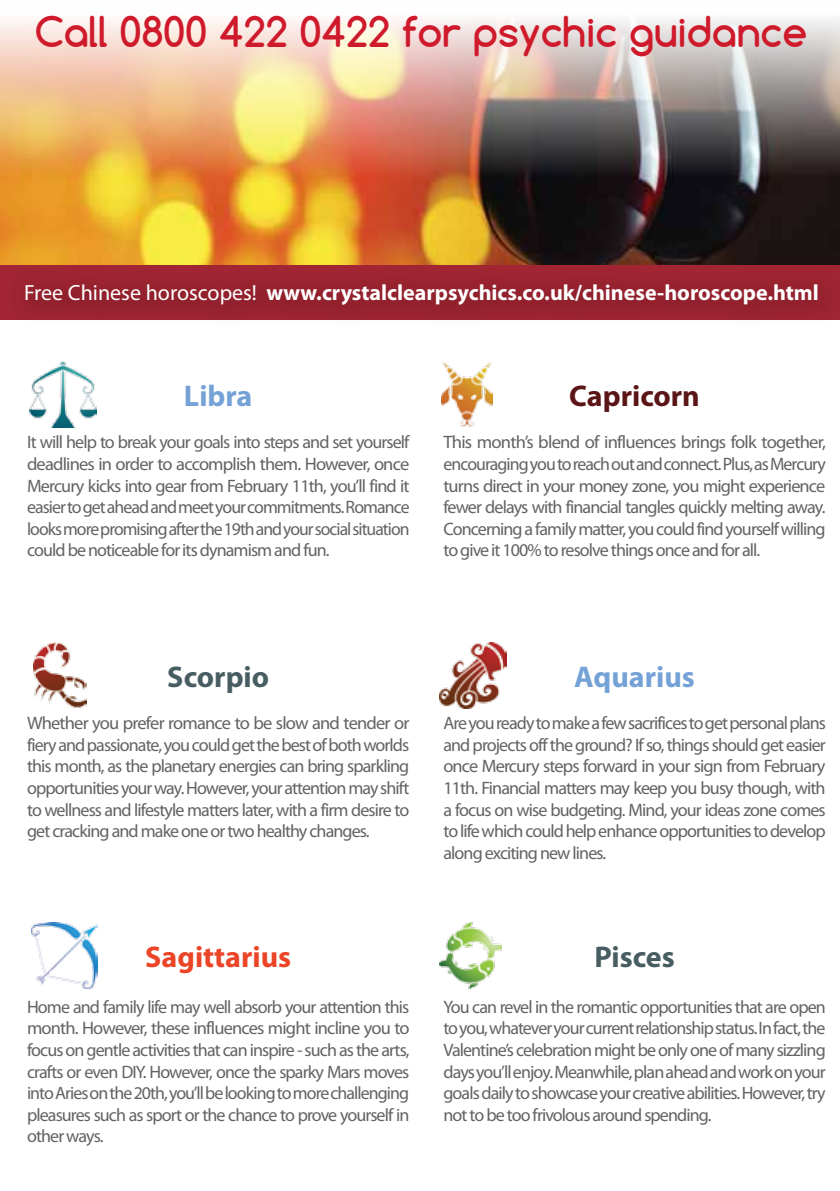
<style>
.page{position:relative;width:840px;height:1191px;background:#fff}
.page>*{position:absolute;margin:0;border:0;box-sizing:border-box;transform-origin:0 0}
.t1{font:700 40px "Comfortaa";color:#cf1a2c}
.t2{font:700 30px "Myriad Pro";color:#75a2d6}
.t3{font:700 30px "Myriad Pro";color:#475d62}
.t4{font:700 30px "Myriad Pro";color:#ec4426}
.t5{font:700 30px "Myriad Pro";color:#5b1517}
.t6{font:700 22px "Myriad Pro";color:#fff}
.t7{font:18px/21.6px "Myriad Pro";letter-spacing:-.05em;color:#636363;text-align:justify}
.s1{font-weight:400}
</style>
<div class="page">
<img style="left:0;top:19px;width:839px;height:246px">
<img style="left:29px;top:361px;width:67px;height:67px">
<img style="left:33px;top:642px;width:53px;height:66px">
<img style="left:31px;top:922px;width:67px;height:66px">
<img style="left:441px;top:361px;width:51px;height:66px">
<img style="left:439px;top:642px;width:67px;height:66px">
<img style="left:439px;top:922px;width:62px;height:66px">
<div style="left:4px;top:263px;width:835px;height:70px;background:#000;opacity:.13"></div>
<h1 class="t1" style="left:35px;top:7px;width:773px">Call 0800 422 0422 for psychic guidance</h1>
<p class="t6" style="left:24px;top:278px;width:796px"><span class="s1">Free Chinese horoscopes!</span> www.crystalclearpsychics.co.uk/chinese-horoscope.html</p>
<h2 class="t2" style="left:184px;top:376px;width:70px">Libra</h2>
<p class="t7" style="left:27px;top:431px;width:384px">It will help to break your goals into steps and set yourself deadlines in order to accomplish them. However, once Mercury kicks into gear from February 11th, you’ll find it easier to get ahead and meet your commitments. Romance looks more promising after the 19th and your social situation could be noticeable for its dynamism and fun.</p>
<h2 class="t5" style="left:569px;top:376px;width:132px">Capricorn</h2>
<p class="t7" style="left:443px;top:431px;width:384px">This month’s blend of influences brings folk together, encouraging you to reach out and connect. Plus, as Mercury turns direct in your money zone, you might experience fewer delays with financial tangles quickly melting away.<br>Concerning a family matter, you could find yourself willing to give it 100% to resolve things once and for all.</p>
<h2 class="t3" style="left:167px;top:657px;width:103px">Scorpio</h2>
<p class="t7" style="left:27px;top:712px;width:383px">Whether you prefer romance to be slow and tender or fiery and passionate, you could get the best of both worlds this month, as the planetary energies can bring sparkling opportunities your way. However, your attention may shift to wellness and lifestyle matters later, with a firm desire to get cracking and make one or two healthy changes.</p>
<h2 class="t4" style="left:145px;top:937px;width:148px">Sagittarius</h2>
<p class="t7" style="left:27px;top:995px;width:384px">Home and family life may well absorb your attention this month. However, these influences might incline you to focus on gentle activities that can inspire - such as the arts, crafts or even DIY. However, once the sparky Mars moves into Aries on the 20th, you’ll be looking to more challenging pleasures such as sport or the chance to prove yourself in other ways.</p>
<h2 class="t2" style="left:574px;top:657px;width:122px">Aquarius</h2>
<p class="t7" style="left:443px;top:712px;width:384px">Are you ready to make a few sacrifices to get personal plans and projects off the ground? If so, things should get easier once Mercury steps forward in your sign from February 11th. Financial matters may keep you busy though, with a focus on wise budgeting. Mind, your ideas zone comes to life which could help enhance opportunities to develop along exciting new lines.</p>
<h2 class="t3" style="left:594px;top:937px;width:82px">Pisces</h2>
<p class="t7" style="left:443px;top:995px;width:383px">You can revel in the romantic opportunities that are open to you, whatever your current relationship status. In fact, the Valentine’s celebration might be only one of many sizzling days you’ll enjoy. Meanwhile, plan ahead and work on your goals daily to showcase your creative abilities. However, try not to be too frivolous around spending.</p>
</div>
